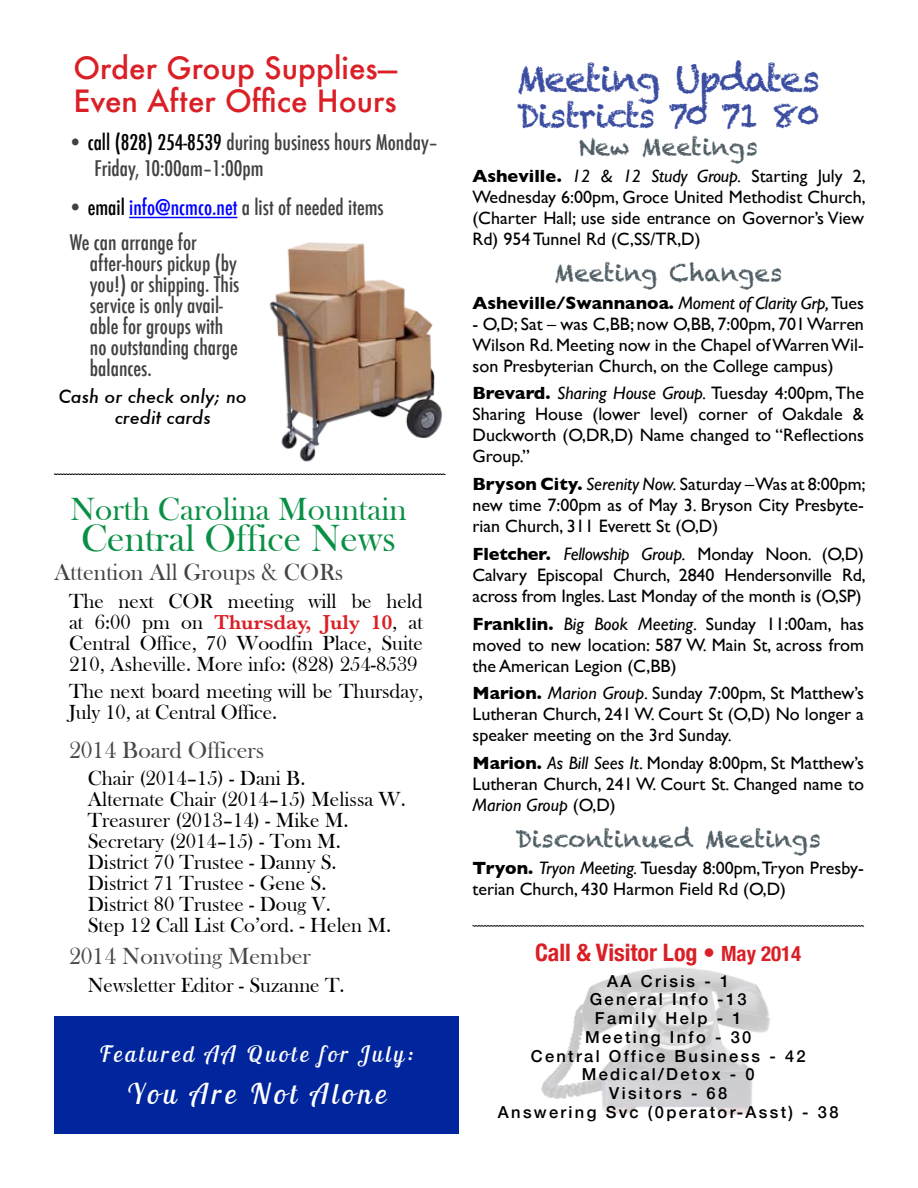
<style>
.page{position:relative;width:918px;height:1188px;background:#fff}
.page>*{position:absolute;margin:0;border:0;box-sizing:border-box;transform-origin:0 0}
.t1{font:39px "Bask Old Face";color:#0a9045}
.t2{font:36px "Chalkduster";letter-spacing:-.05em;color:#3b4da1}
.t3{font:33px "Bask Old Face";color:#0a9045}
.t4{font:33px "Chalkduster";letter-spacing:-.05em;color:#3b4da1}
.t5{font:500 30px/33px "Futura";color:#da1f26}
.t6{font:italic 28.5px "Lobster Two";letter-spacing:.14em;color:#fff}
.t7{font:24px "Chalkduster";color:#505e65}
.t8{font:24px "Bask Old Face";color:#474749}
.t9{font:24px "Bask Old Face";color:#444446}
.t10{font:700 condensed 24px "Helvetica Neue";color:#da1f26}
.t11{font:italic 22.5px "Lobster Two";letter-spacing:.14em;color:#fff}
.t12{font:21px/21px "Bask Old Face";color:#000}
.t13{font:500 condensed 21px/21px "Futura";color:#414042}
.t14{font:600 21px "Baskerville";color:#da1f26}
.t15{font:18px/21px "Gill Sans";color:#000;text-align:justify}
.t16{font:700 18px "Gill Sans";color:#000}
.t17{font:italic 500 18px/21px "Futura";color:#000}
.t18{font:500 16.5px/18.8px "Helvetica Neue";letter-spacing:.14em;color:#000;text-align:center}
.s1{color:#000}
.s2{color:#00f}
.s3{font-family:"Bask Old Face";font-weight:400;color:#000}
.s4{font-weight:700}
.s5{font-style:italic}
.s6{font-weight:400;font-style:italic}
.s7{font-weight:400}
.s8{font-size:21px}
</style>
<div class="page">
<hr style="left:129px;top:217px;width:108px;height:1px;background:#00f">
<img style="left:269px;top:242px;width:173px;height:220px">
<svg style="left:54px;top:474px;width:392px;height:1px"></svg>
<svg style="left:472px;top:925px;width:392px;height:2px"></svg>
<img style="left:541px;top:967px;width:229px;height:148px">
<div style="left:54px;top:1017px;width:405px;height:117px;background:#00259c"></div>
<h3 class="t5" style="left:74px;top:51px;width:325px">Order Group Supplies—<br>Even After Office Hours</h3>
<p class="t13" style="left:95px;top:130px;width:345px;line-height:25.2px;text-indent:-27px">• <span class="s1">call (828) 254-8539</span> during business hours Monday–<br>Friday, 10:00am–1:00pm</p>
<p class="t13" style="left:68px;top:190px;width:318px;line-height:34.5px">• <span class="s1">email</span> <span class="s2">info@ncmco.net</span> a list of needed items<br>We can arrange for</p>
<p class="t13" style="left:90px;top:253px;width:151px">after-hours pickup (by you!) or shipping. This service is only avail&shy;able for groups with no outstanding charge balances.</p>
<p class="t17" style="left:115px;top:386px;width:134px;text-indent:-56px">Cash or check only; no credit cards</p>
<h3 class="t3" style="left:70px;top:490px;width:338px">North Carolina Mountain</h3>
<h1 class="t1" style="left:81px;top:517px;width:316px">Central Office News</h1>
<h3 class="t9" style="left:54px;top:559px;width:291px">Attention All Groups &amp; CORs</h3>
<p class="t12" style="left:69px;top:591px;width:355px">The next COR meeting will be held</p>
<p class="t14" style="left:69px;top:607px;width:355px"><span class="s3">at 6:00 pm on</span> Thursday, July 10<span class="s3">, at</span></p>
<p class="t12" style="left:69px;top:633px;width:355px">Central Office, 70 Woodfin Place, Suite<br>210, Asheville. More info: (828) 254-8539</p>
<p class="t12" style="left:69px;top:681px;width:356px">The next board meeting will be Thursday,<br>July 10, at Central Office.</p>
<h3 class="t8" style="left:69px;top:736px;width:197px">2014 Board Officers</h3>
<p class="t12" style="left:88px;top:768px;width:320px">Chair (2014–15) - Dani B.<br>Alternate Chair (2014–15) Melissa W.<br>Treasurer (2013–14) - Mike M.<br>Secretary (2014–15) - Tom M.<br>District 70 Trustee - Danny S.<br>District 71 Trustee - Gene S.<br>District 80 Trustee - Doug V.<br>Step 12 Call List Co’ord. - Helen M.</p>
<h3 class="t8" style="left:69px;top:943px;width:243px">2014 Nonvoting Member</h3>
<p class="t12" style="left:88px;top:975px;width:258px">Newsletter Editor - Suzanne T.</p>
<p class="t11" style="left:99px;top:1039px;width:316px">Featured AA Quote for July:</p>
<h3 class="t6" style="left:127px;top:1076px;width:261px">You Are Not Alone</h3>
<h2 class="t2" style="left:516px;top:57px;width:305px">Meeting Updates</h2>
<h3 class="t4" style="left:517px;top:96px;width:304px">Districts 70 71 80</h3>
<h3 class="t7" style="left:579px;top:132px;width:181px">New Meetings</h3>
<p class="t15" style="left:472px;top:166px;width:395px"><span class="s4">Asheville.</span> <span class="s5">12 &amp; 12 Study Group.</span> Starting July 2, Wednesday 6:00pm, Groce United Methodist Church, (Charter Hall; use side entrance on Governor’s View Rd) 954 Tunnel Rd (C,SS/TR,D)</p>
<h3 class="t7" style="left:554px;top:259px;width:230px">Meeting Changes</h3>
<p class="t16" style="left:472px;top:288px;width:393px">Asheville/Swannanoa. <span class="s6">Moment of Clarity Grp,</span> <span class="s7">Tues</span></p>
<p class="t15" style="left:472px;top:313px;width:393px">- O,D; Sat – was C,BB; now O,BB, 7:00pm, 701 Warren Wilson Rd. Meeting now in the Chapel of Warren Wil&shy;son Presbyterian Church, on the College campus)</p>
<p class="t15" style="left:472px;top:383px;width:393px"><span class="s4">Brevard.</span> <span class="s5">Sharing House Group.</span> Tuesday 4:00pm, The Sharing House (lower level) corner of Oakdale &amp; Duckworth (O,DR,D) Name changed to “Reflections Group.”</p>
<p class="t15" style="left:472px;top:473px;width:395px"><span class="s4">Bryson City.</span> <span class="s5">Serenity Now.</span> Saturday – Was at 8:00pm; new time 7:00pm as of May 3. Bryson City Presbyte&shy;rian Church, 311 Everett St (O,D)</p>
<p class="t15" style="left:472px;top:543px;width:395px"><span class="s4">Fletcher.</span> <span class="s5">Fellowship Group.</span> Monday Noon. (O,D)<br>Calvary Episcopal Church, 2840 Hendersonville Rd, across from Ingles. Last Monday of the month is (O,SP)</p>
<p class="t15" style="left:472px;top:613px;width:393px"><span class="s4">Franklin.</span> <span class="s5">Big Book Meeting</span>. Sunday 11:00am, has moved to new location: 587 W. Main St, across from the American Legion (C,BB)</p>
<p class="t15" style="left:472px;top:683px;width:393px"><span class="s4">Marion.</span> <span class="s5">Marion Group</span>. Sunday 7:00pm, St Matthew’s Lutheran Church, 241 W. Court St (O,D) No longer a speaker meeting on the 3rd Sunday.</p>
<p class="t15" style="left:473px;top:752px;width:393px"><span class="s4">Marion.</span> <span class="s5">As Bill Sees It</span>. Monday 8:00pm, St Matthew’s Lutheran Church, 241 W. Court St. Changed name to <span class="s5">Marion Group</span> (O,D)</p>
<h3 class="t7" style="left:515px;top:824px;width:307px">Discontinued Meetings</h3>
<p class="t15" style="left:472px;top:858px;width:393px"><span class="s4">Tryon.</span> <span class="s5">Tryon Meeting.</span> Tuesday 8:00pm, Tryon Presby&shy;terian Church, 430 Harmon Field Rd (O,D)</p>
<h3 class="t10" style="left:535px;top:933px;width:268px">Call &amp; Visitor Log • <span class="s8">May 2014</span></h3>
<p class="t18" style="left:498px;top:971px;width:342px">AA Crisis - 1<br>General Info -13<br>Family Help - 1<br>Meeting Info - 30<br>Central Office Business - 42<br>Medical/Detox - 0<br>Visitors - 68<br>Answering Svc (0perator-Asst) - 38</p>
</div>
